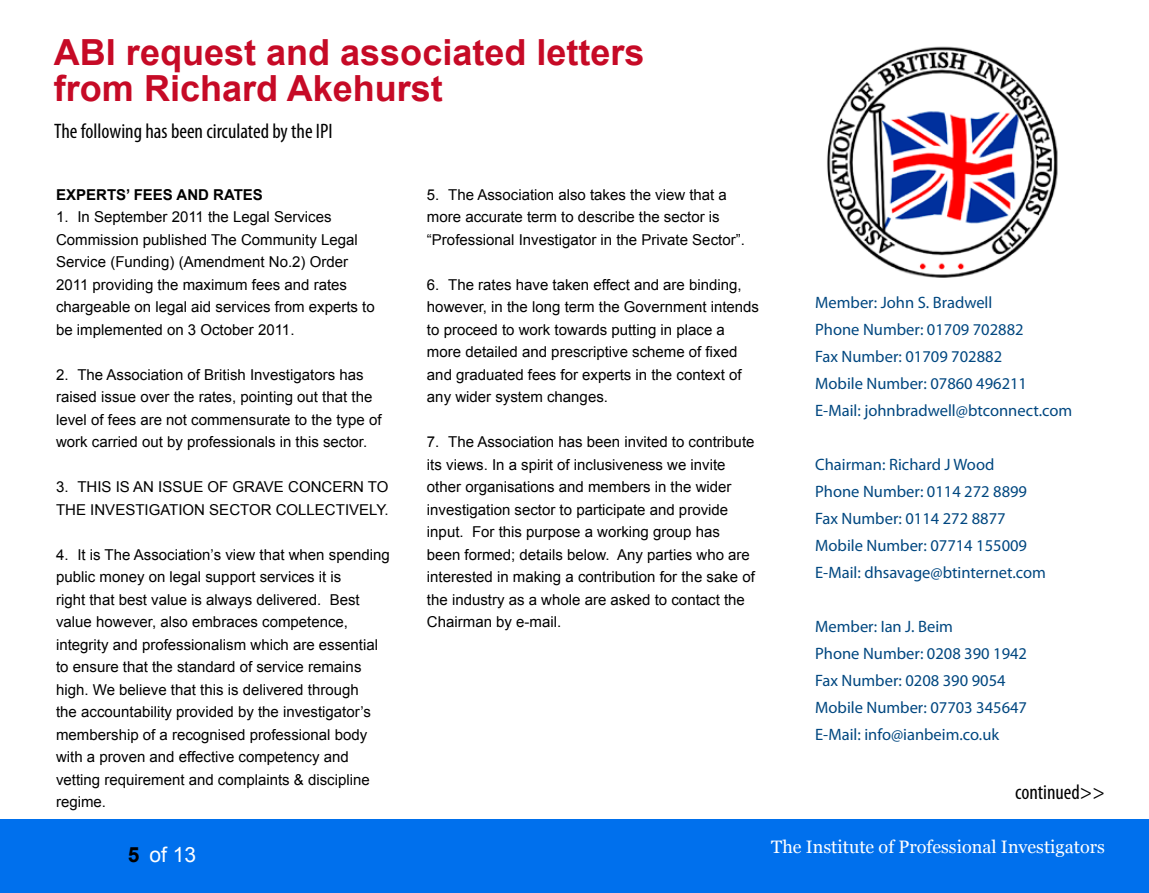
<style>
.page{position:relative;width:1149px;height:893px;background:#fff}
.page>*{position:absolute;margin:0;border:0;box-sizing:border-box;transform-origin:0 0}
.t1{font:700 36px/36px "Arial";color:#c60a26}
.t2{font:condensed 21px "Myriad Pro";color:#000}
.t3{font:21px "Arial";color:#fff}
.t4{font:18px "Georgia";color:#fff}
.t5{font:16.5px/27px "Myriad Pro";color:#004780}
.t6{font:15px/22.5px "Arial";color:#000}
.t7{font:700 15px "Arial";color:#000}
.s1{font-weight:700;color:#000}
</style>
<div class="page">
<div style="left:0;top:819px;width:1148px;height:74px;background:#0070ed"></div>
<img style="left:827px;top:46px;width:231px;height:232px">
<h1 class="t1" style="left:54px;top:35px;width:592px">ABI request and associated letters from Richard Akehurst</h1>
<h2 class="t2" style="left:54px;top:118px;width:280px">The following has been circulated by the IPI</h2>
<p class="t7" style="left:56px;top:185px;width:208px">EXPERTS’ FEES AND RATES</p>
<p class="t6" style="left:56px;top:206px;width:320px">1. In September 2011 the Legal Services Commission published The Community Legal Service (Funding) (Amendment No.2) Order 2011 providing the maximum fees and rates chargeable on legal aid services from experts to be implemented on 3 October 2011.</p>
<p class="t6" style="left:56px;top:364px;width:327px">2. The Association of British Investigators has raised issue over the rates, pointing out that the level of fees are not commensurate to the type of work carried out by professionals in this sector.</p>
<p class="t6" style="left:56px;top:476px;width:334px">3. THIS IS AN ISSUE OF GRAVE CONCERN TO<br>THE INVESTIGATION SECTOR COLLECTIVELY.</p>
<p class="t6" style="left:56px;top:544px;width:335px">4. It is The Association’s view that when spending public money on legal support services it is<br>right that best value is always delivered. Best value however, also embraces competence, integrity and professionalism which are essential to ensure that the standard of service remains high. We believe that this is delivered through<br>the accountability provided by the investigator’s membership of a recognised professional body with a proven and effective competency and vetting requirement and complaints &amp; discipline regime.</p>
<p class="t6" style="left:427px;top:184px;width:319px">5. The Association also takes the view that a more accurate term to describe the sector is “Professional Investigator in the Private Sector”.</p>
<p class="t6" style="left:427px;top:274px;width:333px">6. The rates have taken effect and are binding, however, in the long term the Government intends to proceed to work towards putting in place a more detailed and prescriptive scheme of fixed and graduated fees for experts in the context of any wider system changes.</p>
<p class="t6" style="left:427px;top:431px;width:329px">7. The Association has been invited to contribute its views. In a spirit of inclusiveness we invite other organisations and members in the wider investigation sector to participate and provide input. For this purpose a working group has been formed; details below. Any parties who are interested in making a contribution for the sake of the industry as a whole are asked to contact the Chairman by e-mail.</p>
<p class="t5" style="left:814px;top:289px;width:258px">Member: John S. Bradwell<br>Phone Number: 01709 702882<br>Fax Number: 01709 702882<br>Mobile Number: 07860 496211<br>E-Mail: johnbradwell@btconnect.com</p>
<p class="t5" style="left:814px;top:451px;width:232px">Chairman: Richard J Wood<br>Phone Number: 0114 272 8899<br>Fax Number: 0114 272 8877<br>Mobile Number: 07714 155009<br>E-Mail: dhsavage@btinternet.com</p>
<p class="t5" style="left:814px;top:613px;width:213px">Member: Ian J. Beim<br>Phone Number: 0208 390 1942<br>Fax Number: 0208 390 9054<br>Mobile Number: 07703 345647<br>E-Mail: info@ianbeim.co.uk</p>
<h2 class="t2" style="left:1014px;top:779px;width:91px">continued&gt;&gt;</h2>
<h2 class="t3" style="left:128px;top:840px;width:70px"><span class="s1">5</span> of 13</h2>
<p class="t4" style="left:771px;top:835px;width:335px">The Institute of Professional Investigators</p>
</div>
